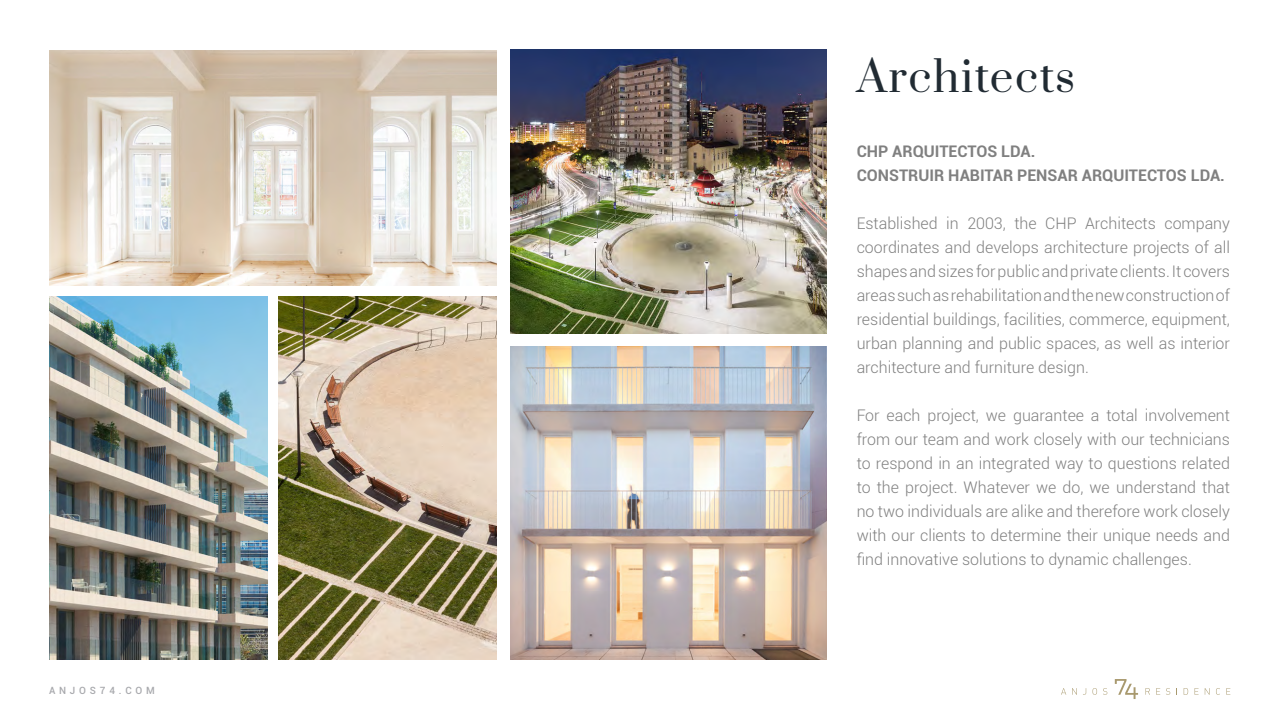
<style>
.page{position:relative;width:1280px;height:720px;background:#fff}
.page>*{position:absolute;margin:0;border:0;box-sizing:border-box;transform-origin:0 0}
.t1{font:42px "Prata";letter-spacing:.04em;color:#212b33}
.TEXTO_CORPO{font:300 16px/24px "Roboto";color:#808080;text-align:justify}
.TEXTO_CORPO-2{font:700 16px "Roboto";color:#808080}
.t2{font:500 10px "Roboto";letter-spacing:.38em;color:#a8a9ad}
</style>
<div class="page">
<svg style="left:1061px;top:688px;width:5px;height:7px"></svg>
<svg style="left:1072px;top:688px;width:5px;height:7px"></svg>
<svg style="left:1093px;top:688px;width:4px;height:7px"></svg>
<svg style="left:1103px;top:688px;width:4px;height:7px"></svg>
<svg style="left:1146px;top:688px;width:4px;height:7px"></svg>
<svg style="left:1156px;top:688px;width:4px;height:7px"></svg>
<svg style="left:1166px;top:688px;width:4px;height:7px"></svg>
<svg style="left:1184px;top:688px;width:4px;height:7px"></svg>
<svg style="left:1195px;top:688px;width:4px;height:7px"></svg>
<svg style="left:1205px;top:688px;width:5px;height:7px"></svg>
<svg style="left:1216px;top:688px;width:4px;height:7px"></svg>
<svg style="left:1226px;top:688px;width:4px;height:7px"></svg>
<svg style="left:1115px;top:679px;width:23px;height:20px"></svg>
<img style="left:50px;top:50px;width:446px;height:236px">
<img style="left:50px;top:296px;width:217px;height:364px">
<img style="left:279px;top:296px;width:217px;height:364px">
<img style="left:510px;top:50px;width:317px;height:284px">
<img style="left:510px;top:346px;width:317px;height:314px">
<p class="t2" style="left:49px;top:683px;width:107px">ANJOS74.COM</p>
<p class="t1" style="left:857px;top:42px;width:220px">Architects</p>
<p class="TEXTO_CORPO-2" style="left:857px;top:140px;width:180px">CHP ARQUITECTOS LDA.</p>
<p class="TEXTO_CORPO-2" style="left:857px;top:164px;width:370px">CONSTRUIR HABITAR PENSAR ARQUITECTOS LDA.</p>
<p class="TEXTO_CORPO" style="left:857px;top:211px;width:375px">Established in 2003, the CHP Architects company coordinates and develops architecture projects of all shapes and sizes for public and private clients. It covers areas such as rehabilitation and the new construction of residential buildings, facilities, commerce, equipment, urban planning and public spaces, as well as interior architecture and furniture design.</p>
<p class="TEXTO_CORPO" style="left:857px;top:403px;width:375px">For each project, we guarantee a total involvement from our team and work closely with our technicians to respond in an integrated way to questions related to the project. Whatever we do, we understand that no two individuals are alike and therefore work closely with our clients to determine their unique needs and find innovative solutions to dynamic challenges.</p>
</div>
